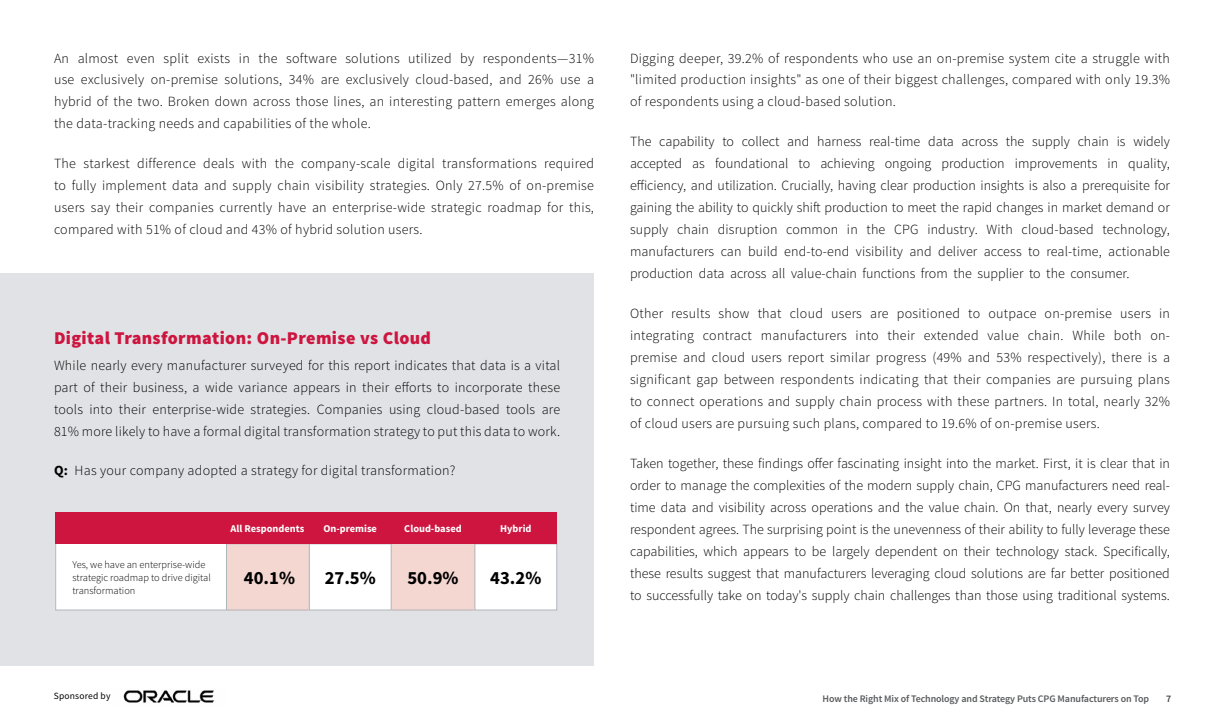
<style>
.page{position:relative;width:1224px;height:720px;background:#fff}
.page>*{position:absolute;margin:0;border:0;box-sizing:border-box;transform-origin:0 0}
.t1{font:700 18.6px "Source Sans Pro";color:#000}
.t2{font:900 18px "Source Sans Pro";letter-spacing:.02em;color:#cd153f}
.t3{font:300 14px/22px "Source Sans Pro";letter-spacing:.02em;color:#000;text-align:justify}
.t4{font:300 10.4px/13.2px "Source Sans Pro";color:#000}
.t5{font:700 10.4px "Source Sans Pro";color:#fff}
.t6{font:600 10px "Source Sans Pro";letter-spacing:-.01em;color:#58595b}
.t7{font:600 10px "Source Sans Pro";color:#414042}
.t8{font:9.5px "Source Sans Pro";letter-spacing:.02em;color:#000}
.s1{font-weight:700}
</style>
<div class="page">
<img style="left:123px;top:690px;width:92px;height:13px">
<div style="left:0;top:274px;width:594px;height:392px;background:#e0e2e5"></div>
<div style="left:55px;top:512px;width:502px;height:32px;background:#cd153f"></div>
<svg style="left:55px;top:543px;width:503px;height:68px;background:#f8eceb"></svg>
<hr style="left:392px;top:610px;width:82px;height:1px;background:#aeb6bd">
<p class="t3" style="left:54px;top:47px;width:542px">An almost even split exists in the software solutions utilized by respondents—31% use exclusively on-premise solutions, 34% are exclusively cloud-based, and 26% use a hybrid of the two. Broken down across those lines, an interesting pattern emerges along the data-tracking needs and capabilities of the whole.</p>
<p class="t3" style="left:54px;top:153px;width:542px">The starkest difference deals with the company-scale digital transformations required to fully implement data and supply chain visibility strategies. Only 27.5% of on-premise users say their companies currently have an enterprise-wide strategic roadmap for this, compared with 51% of cloud and 43% of hybrid solution users.</p>
<p class="t2" style="left:54px;top:326px;width:379px">Digital Transformation: On-Premise vs Cloud</p>
<p class="t3" style="left:54px;top:354px;width:508px">While nearly every manufacturer surveyed for this report indicates that data is a vital part of their business, a wide variance appears in their efforts to incorporate these tools into their enterprise-wide strategies. Companies using cloud-based tools are 81% more likely to have a formal digital transformation strategy to put this data to work.</p>
<p class="t3" style="left:54px;top:459px;width:403px"><span class="s1">Q:</span> Has your company adopted a strategy for digital transformation?</p>
<p class="t4" style="left:72px;top:558px;width:140px">Yes, we have an enterprise-wide strategic roadmap to drive digital transformation</p>
<p class="t5" style="left:231px;top:522px;width:75px">All Respondents</p>
<p class="t5" style="left:323px;top:522px;width:55px">On-premise</p>
<p class="t5" style="left:404px;top:522px;width:59px">Cloud-based</p>
<p class="t5" style="left:500px;top:522px;width:33px">Hybrid</p>
<p class="t1" style="left:244px;top:566px;width:53px">40.1%</p>
<p class="t1" style="left:325px;top:566px;width:53px">27.5%</p>
<p class="t1" style="left:407px;top:566px;width:53px">50.9%</p>
<p class="t1" style="left:490px;top:566px;width:53px">43.2%</p>
<p class="t8" style="left:54px;top:690px;width:58px">Sponsored by</p>
<p class="t3" style="left:630px;top:47px;width:542px">Digging deeper, 39.2% of respondents who use an on-premise system cite a struggle with "limited production insights" as one of their biggest challenges, compared with only 19.3% of respondents using a cloud-based solution.</p>
<p class="t3" style="left:630px;top:131px;width:542px">The capability to collect and harness real-time data across the supply chain is widely accepted as foundational to achieving ongoing production improvements in quality, efficiency, and utilization. Crucially, having clear production insights is also a prerequisite for gaining the ability to quickly shift production to meet the rapid changes in market demand or supply chain disruption common in the CPG industry. With cloud-based technology, manufacturers can build end-to-end visibility and deliver access to real-time, actionable production data across all value-chain functions from the supplier to the consumer.</p>
<p class="t3" style="left:630px;top:303px;width:542px">Other results show that cloud users are positioned to outpace on-premise users in integrating contract manufacturers into their extended value chain. While both on&shy;premise and cloud users report similar progress (49% and 53% respectively), there is a significant gap between respondents indicating that their companies are pursuing plans to connect operations and supply chain process with these partners. In total, nearly 32% of cloud users are pursuing such plans, compared to 19.6% of on-premise users.</p>
<p class="t3" style="left:630px;top:453px;width:542px">Taken together, these findings offer fascinating insight into the market. First, it is clear that in order to manage the complexities of the modern supply chain, CPG manufacturers need real&shy;time data and visibility across operations and the value chain. On that, nearly every survey respondent agrees. The surprising point is the unevenness of their ability to fully leverage these capabilities, which appears to be largely dependent on their technology stack. Specifically, these results suggest that manufacturers leveraging cloud solutions are far better positioned to successfully take on today's supply chain challenges than those using traditional systems.</p>
<p class="t6" style="left:823px;top:693px;width:328px">How the Right Mix of Technology and Strategy Puts CPG Manufacturers on Top</p>
<p class="t7" style="left:1166px;top:693px;width:7px">7</p>
</div>
